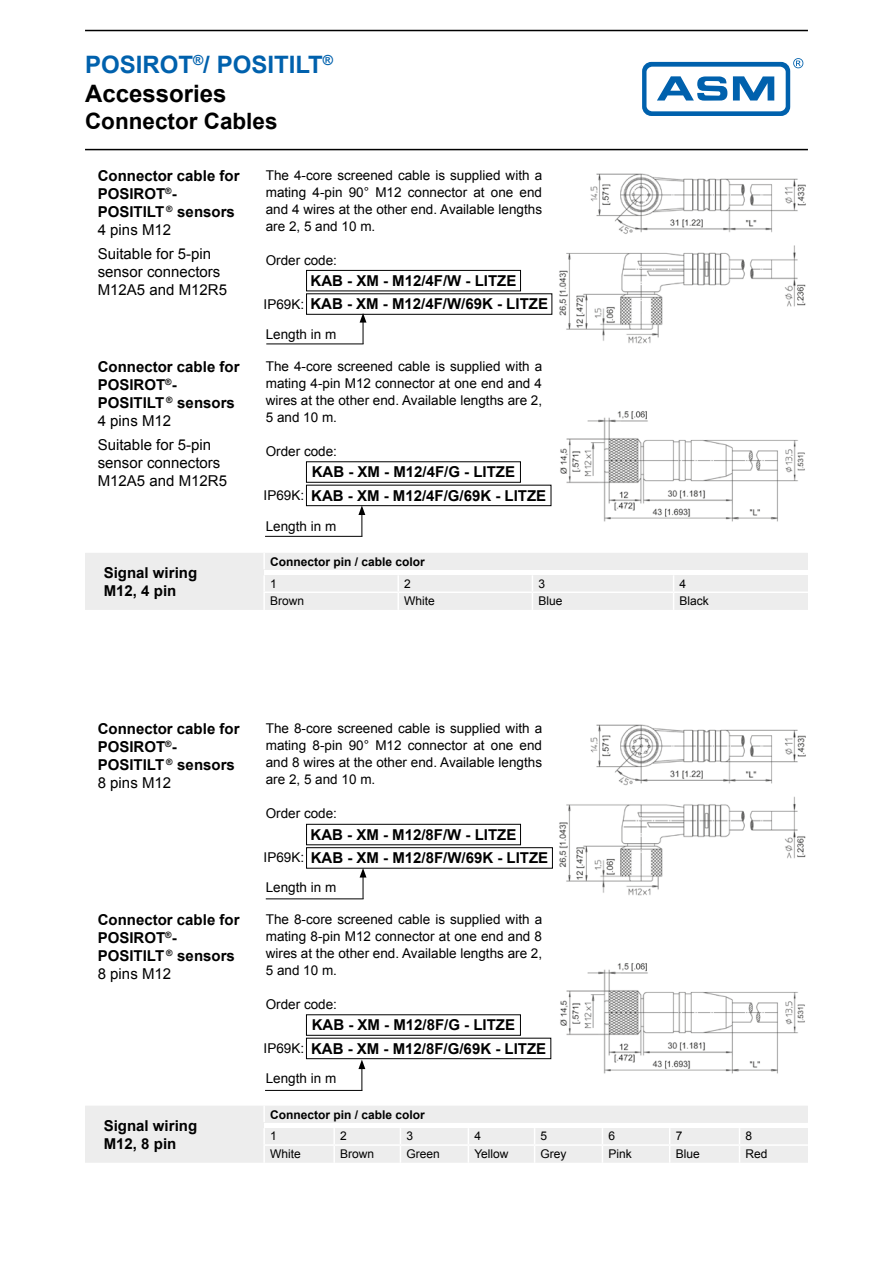
<style>
.page{position:relative;width:893px;height:1263px;background:#fff}
.page>*{position:absolute;margin:0;border:0;box-sizing:border-box;transform-origin:0 0}
.t1{font:700 24px/28.8px "Arial";color:#0061ad}
.t2{font:700 22.5px "Arial";color:#000}
.t3{font:700 15px/18px "Arial";color:#000}
.t4{font:15px/18px "Arial";color:#000}
.t5{font:13.5px/17.1px "Arial";color:#000;text-align:justify}
.t6{font:12px "Arial";color:#000}
.t7{font:700 12px "Arial";color:#000}
.s1{color:#000}
.s2{font-weight:400}
</style>
<div class="page">
<svg style="left:642px;top:62px;width:148px;height:54px;background:#0f6ab1"></svg>
<div style="left:646px;top:67px;width:140px;height:44px;background:#fff;border-radius:6px"></div>
<svg style="left:657px;top:76px;width:117px;height:25px"></svg>
<svg style="left:793px;top:58px;width:10px;height:10px"></svg>
<hr style="left:85px;top:149px;width:723px;height:1px;background:#000">
<hr style="left:85px;top:30px;width:723px;height:1px;background:#000">
<img style="left:559px;top:173px;width:247px;height:171px">
<img style="left:560px;top:411px;width:245px;height:111px">
<div style="left:306px;top:293px;width:246px;height:22px;border:1px solid #000"></div>
<hr style="left:266px;top:344px;width:98px;height:1px;background:#000">
<svg style="left:360px;top:313px;width:6px;height:31px"></svg>
<div style="left:306px;top:485px;width:245px;height:21px;border:1px solid #000"></div>
<hr style="left:265px;top:536px;width:97px;height:1px;background:#000">
<svg style="left:358px;top:505px;width:7px;height:31px"></svg>
<div style="left:306px;top:270px;width:215px;height:21px;border:1px solid #000"></div>
<div style="left:306px;top:461px;width:215px;height:22px;border:1px solid #000"></div>
<img style="left:559px;top:724px;width:247px;height:171px">
<img style="left:560px;top:963px;width:245px;height:111px">
<div style="left:306px;top:847px;width:247px;height:21px;border:1px solid #000"></div>
<hr style="left:266px;top:898px;width:98px;height:1px;background:#000">
<svg style="left:360px;top:868px;width:6px;height:31px"></svg>
<div style="left:306px;top:1038px;width:245px;height:21px;border:1px solid #000"></div>
<hr style="left:265px;top:1090px;width:97px;height:1px;background:#000">
<svg style="left:358px;top:1059px;width:7px;height:31px"></svg>
<div style="left:306px;top:824px;width:215px;height:21px;border:1px solid #000"></div>
<div style="left:306px;top:1014px;width:215px;height:22px;border:1px solid #000"></div>
<svg style="left:85px;top:553px;width:723px;height:57px;background:#eee"></svg>
<svg style="left:85px;top:1106px;width:723px;height:57px;background:#eee"></svg>
<h1 class="t1" style="left:85px;top:51px;width:250px">POSIROT<sup>®</sup>/ POSITILT<sup>®<br></sup><span class="s1">Accessories</span></h1>
<h2 class="t2" style="left:85px;top:106px;width:194px">Connector Cables</h2>
<p class="t3" style="left:98px;top:167px;width:143px">Connector cable for<br>POSIROT<sup>®</sup>-<br>POSITILT <sup>®</sup> sensors<br><span class="s2">4 pins M12</span></p>
<p class="t4" style="left:98px;top:245px;width:131px">Suitable for 5-pin sensor connectors<br>M12A5 and M12R5</p>
<p class="t3" style="left:98px;top:359px;width:143px">Connector cable for<br>POSIROT<sup>®</sup>-<br>POSITILT <sup>®</sup> sensors<br><span class="s2">4 pins M12</span></p>
<p class="t4" style="left:98px;top:436px;width:131px">Suitable for 5-pin sensor connectors<br>M12A5 and M12R5</p>
<p class="t3" style="left:104px;top:564px;width:95px">Signal wiring<br>M12, 4 pin</p>
<p class="t5" style="left:266px;top:167px;width:278px">The 4-core screened cable is supplied with a mating 4-pin 90° M12 connector at one end and 4 wires at the other end. Available lengths are 2, 5 and 10 m.</p>
<p class="t5" style="left:266px;top:252px;width:73px">Order code:</p>
<p class="t5" style="left:264px;top:295px;width:42px">IP69K:</p>
<p class="t3" style="left:311px;top:272px;width:207px">KAB - XM - M12/4F/W - LITZE</p>
<p class="t3" style="left:310px;top:295px;width:239px">KAB - XM - M12/4F/W/69K - LITZE</p>
<p class="t5" style="left:266px;top:326px;width:72px">Length in m</p>
<p class="t5" style="left:266px;top:358px;width:278px">The 4-core screened cable is supplied with a mating 4-pin M12 connector at one end and 4 wires at the other end. Available lengths are 2, 5 and 10 m.</p>
<p class="t5" style="left:266px;top:443px;width:73px">Order code:</p>
<p class="t5" style="left:264px;top:487px;width:42px">IP69K:</p>
<p class="t3" style="left:312px;top:463px;width:205px">KAB - XM - M12/4F/G - LITZE</p>
<p class="t3" style="left:311px;top:487px;width:237px">KAB - XM - M12/4F/G/69K - LITZE</p>
<p class="t5" style="left:266px;top:517px;width:72px">Length in m</p>
<p class="t7" style="left:270px;top:554px;width:156px">Connector pin / cable color</p>
<p class="t6" style="left:270px;top:575px;width:8px">1</p>
<p class="t6" style="left:404px;top:575px;width:8px">2</p>
<p class="t6" style="left:538px;top:575px;width:8px">3</p>
<p class="t6" style="left:680px;top:575px;width:8px">4</p>
<p class="t6" style="left:270px;top:593px;width:36px">Brown</p>
<p class="t6" style="left:404px;top:593px;width:32px">White</p>
<p class="t6" style="left:538px;top:593px;width:26px">Blue</p>
<p class="t6" style="left:680px;top:593px;width:31px">Black</p>
<p class="t3" style="left:98px;top:720px;width:143px">Connector cable for<br>POSIROT<sup>®</sup>-<br>POSITILT <sup>®</sup> sensors<br><span class="s2">8 pins M12</span></p>
<p class="t5" style="left:266px;top:720px;width:278px">The 8-core screened cable is supplied with a mating 8-pin 90° M12 connector at one end and 8 wires at the other end. Available lengths are 2, 5 and 10 m.</p>
<p class="t5" style="left:266px;top:805px;width:73px">Order code:</p>
<p class="t5" style="left:264px;top:849px;width:42px">IP69K:</p>
<p class="t3" style="left:311px;top:826px;width:207px">KAB - XM - M12/8F/W - LITZE</p>
<p class="t3" style="left:311px;top:849px;width:239px">KAB - XM - M12/8F/W/69K - LITZE</p>
<p class="t5" style="left:266px;top:879px;width:72px">Length in m</p>
<p class="t3" style="left:98px;top:911px;width:143px">Connector cable for<br>POSIROT<sup>®</sup>-<br>POSITILT <sup>®</sup> sensors<br><span class="s2">8 pins M12</span></p>
<p class="t5" style="left:266px;top:911px;width:278px">The 8-core screened cable is supplied with a mating 8-pin M12 connector at one end and 8 wires at the other end. Available lengths are 2, 5 and 10 m.</p>
<p class="t5" style="left:266px;top:996px;width:73px">Order code:</p>
<p class="t5" style="left:264px;top:1039px;width:42px">IP69K:</p>
<p class="t3" style="left:312px;top:1016px;width:205px">KAB - XM - M12/8F/G - LITZE</p>
<p class="t3" style="left:311px;top:1040px;width:237px">KAB - XM - M12/8F/G/69K - LITZE</p>
<p class="t3" style="left:104px;top:1117px;width:95px">Signal wiring<br>M12, 8 pin</p>
<p class="t5" style="left:266px;top:1070px;width:72px">Length in m</p>
<p class="t7" style="left:270px;top:1106px;width:156px">Connector pin / cable color</p>
<p class="t6" style="left:270px;top:1128px;width:8px">1</p>
<p class="t6" style="left:340px;top:1128px;width:8px">2</p>
<p class="t6" style="left:406px;top:1128px;width:8px">3</p>
<p class="t6" style="left:474px;top:1128px;width:8px">4</p>
<p class="t6" style="left:541px;top:1128px;width:8px">5</p>
<p class="t6" style="left:608px;top:1128px;width:8px">6</p>
<p class="t6" style="left:676px;top:1128px;width:8px">7</p>
<p class="t6" style="left:745px;top:1128px;width:8px">8</p>
<p class="t6" style="left:270px;top:1146px;width:32px">White</p>
<p class="t6" style="left:340px;top:1146px;width:36px">Brown</p>
<p class="t6" style="left:406px;top:1146px;width:35px">Green</p>
<p class="t6" style="left:474px;top:1146px;width:36px">Yellow</p>
<p class="t6" style="left:541px;top:1146px;width:28px">Grey</p>
<p class="t6" style="left:608px;top:1146px;width:25px">Pink</p>
<p class="t6" style="left:676px;top:1146px;width:26px">Blue</p>
<p class="t6" style="left:745px;top:1146px;width:24px">Red</p>
</div>
